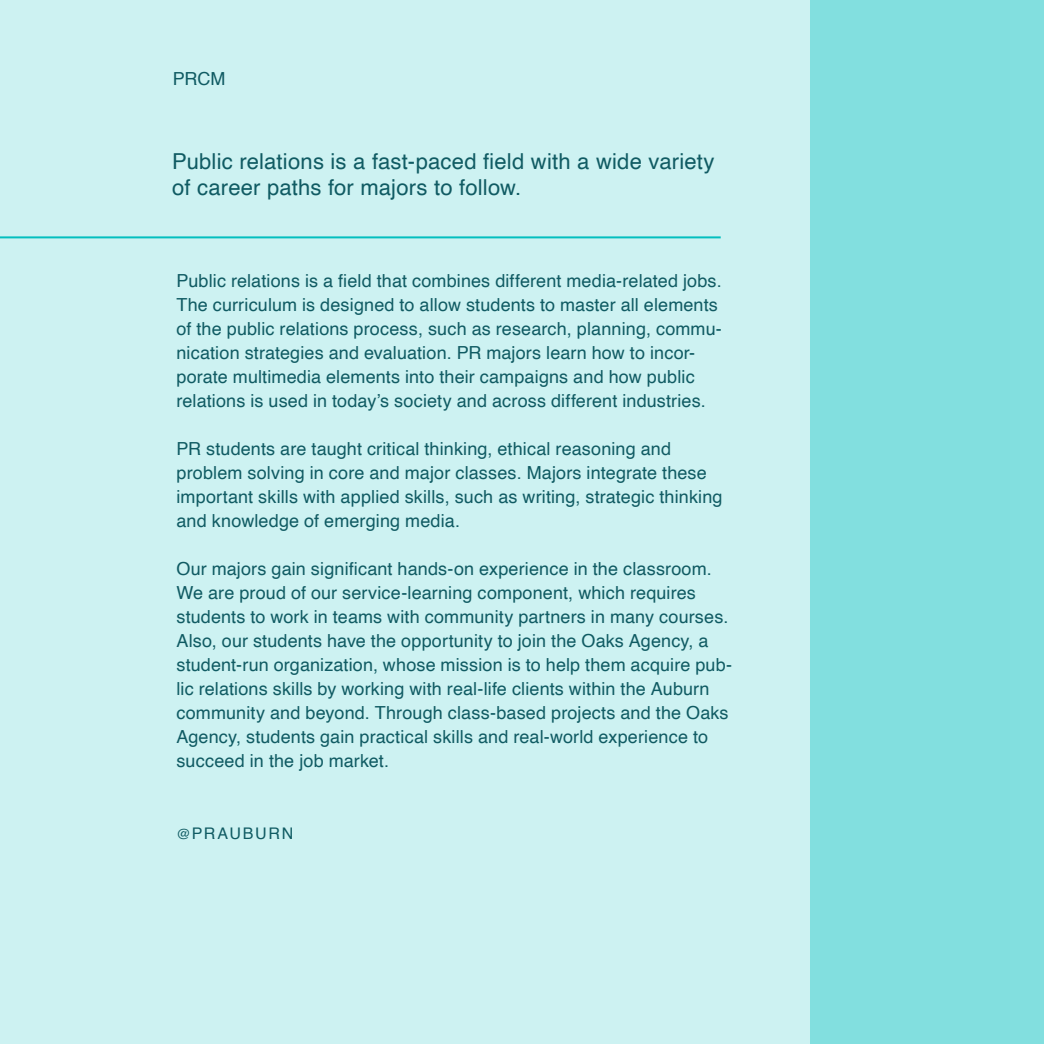
<style>
.page{position:relative;width:1044px;height:1044px;background:#cdf2f2}
.page>*{position:absolute;margin:0;border:0;box-sizing:border-box;transform-origin:0 0}
.t1{font:22px/26.4px "Helvetica";letter-spacing:.01em;color:#105b63}
.t2{font:18px/24px "Helvetica";letter-spacing:.01em;color:#105b63}
.t3{font:16px "Helvetica";letter-spacing:.11em;color:#105b63}
.s1{font-size:14px}
</style>
<div class="page">
<hr style="left:0;top:236px;width:721px;height:2px;background:#04bfbf">
<div style="left:810px;top:0;width:234px;height:1044px;background:#82dfdf"></div>
<p class="t2" style="left:173px;top:67px;width:54px">PRCM</p>
<p class="t1" style="left:172px;top:149px;width:544px">Public relations is a fast-paced field with a wide variety of career paths for majors to follow.</p>
<p class="t2" style="left:176px;top:269px;width:547px">Public relations is a field that combines different media-related jobs.<br>The curriculum is designed to allow students to master all elements of the public relations process, such as research, planning, commu&shy;nication strategies and evaluation. PR majors learn how to incor&shy;porate multimedia elements into their campaigns and how public relations is used in today’s society and across different industries.</p>
<p class="t2" style="left:176px;top:437px;width:548px">PR students are taught critical thinking, ethical reasoning and problem solving in core and major classes. Majors integrate these important skills with applied skills, such as writing, strategic thinking and knowledge of emerging media.</p>
<p class="t2" style="left:176px;top:557px;width:557px">Our majors gain significant hands-on experience in the classroom.<br>We are proud of our service-learning component, which requires students to work in teams with community partners in many courses.<br>Also, our students have the opportunity to join the Oaks Agency, a student-run organization, whose mission is to help them acquire pub&shy;lic relations skills by working with real-life clients within the Auburn community and beyond. Through class-based projects and the Oaks Agency, students gain practical skills and real-world experience to succeed in the job market.</p>
<p class="t3" style="left:176px;top:821px;width:118px"><span class="s1">@</span>PRAUBURN</p>
</div>
